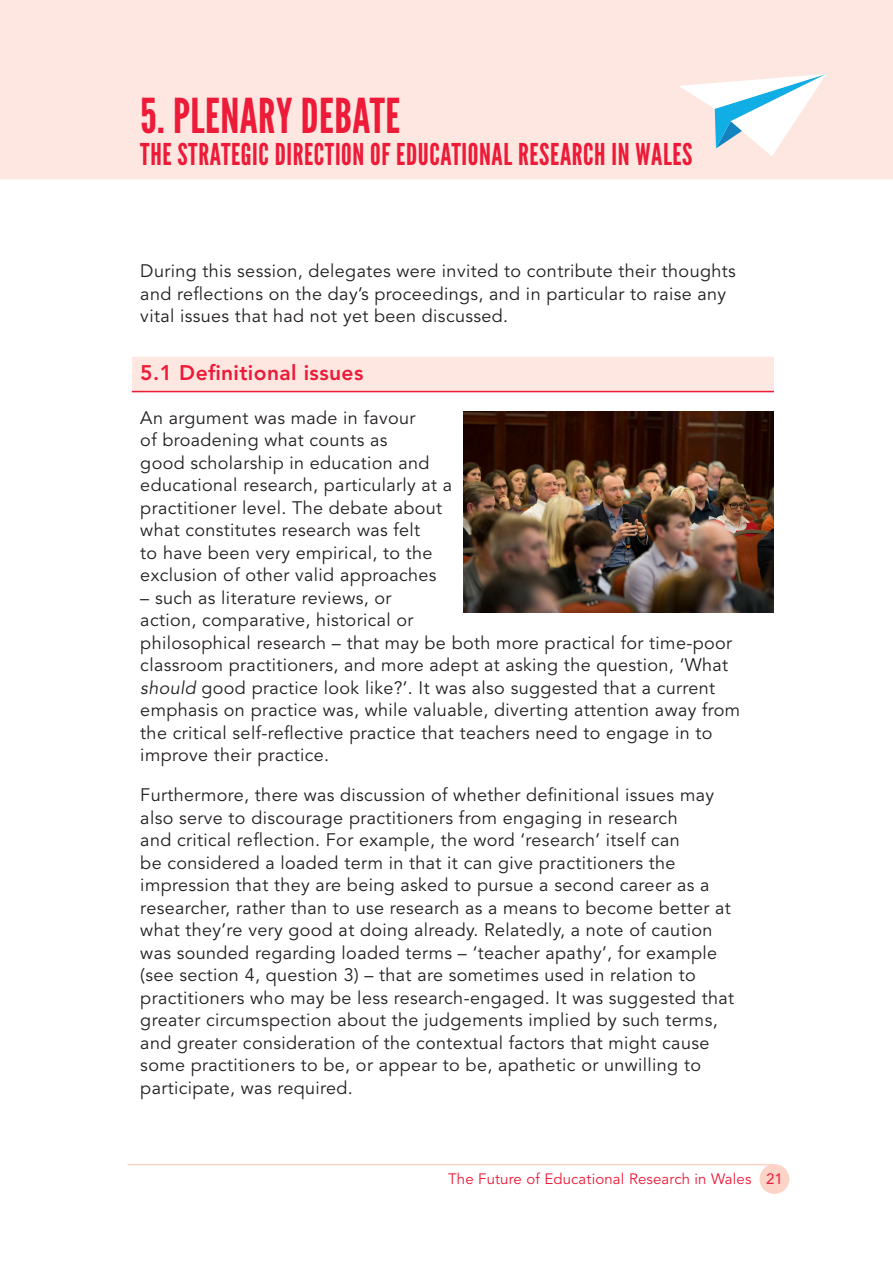
<style>
.page{position:relative;width:893px;height:1263px;background:#fff}
.page>*{position:absolute;margin:0;border:0;box-sizing:border-box;transform-origin:0 0}
.CH_HEAD_with_sub{font:48px "League Gothic";letter-spacing:.01em;color:#ed1a38}
.CH_Subhead__recto{font:30px "League Gothic";letter-spacing:.02em;color:#ed1a38}
.heading_2{font:800 21px "Avenir LT Std";letter-spacing:.02em;color:#ed1a38}
.Body{font:18px/22.5px "Avenir LT Std";letter-spacing:.02em;color:#231f20}
.t1{font:15px "Avenir LT Std";letter-spacing:.01em;color:#ed1a38}
.s1{font-style:italic}
.s2{font-style:inherit}
</style>
<div class="page">
<hr style="left:128px;top:1164px;width:646px;height:1px;background:#fcd3c7">
<div style="left:759px;top:1164px;width:30px;height:30px;background:#fcd3c7;border-radius:50%"></div>
<div style="left:0;top:0;width:893px;height:179px;background:#fde7e0"></div>
<div style="left:132px;top:357px;width:642px;height:35px;background:#fde7e0"></div>
<hr style="left:132px;top:391px;width:642px;height:1px;background:#ed1a38">
<svg style="left:632px;top:74px;width:194px;height:106px"></svg>
<img style="left:463px;top:411px;width:311px;height:202px">
<p class="CH_HEAD_with_sub" style="left:140px;top:87px;width:261px">5. PLENARY DEBATE</p>
<p class="CH_Subhead__recto" style="left:140px;top:137px;width:554px">THE STRATEGIC DIRECTION OF EDUCATIONAL RESEARCH IN WALES</p>
<p class="Body" style="left:140px;top:260px;width:597px">During this session, delegates were invited to contribute their thoughts and reflections on the day’s proceedings, and in particular to raise any vital issues that had not yet been discussed.</p>
<p class="heading_2" style="left:140px;top:360px;width:225px">5.1 Definitional issues</p>
<p class="Body" style="left:140px;top:407px;width:313px">An argument was made in favour<br>of broadening what counts as<br>good scholarship in education and educational research, particularly at a practitioner level. The debate about what constitutes research was felt<br>to have been very empirical, to the exclusion of other valid approaches</p>
<p class="Body" style="left:140px;top:587px;width:601px">– such as literature reviews, or<br>action, comparative, historical or<br>philosophical research – that may be both more practical for time-poor classroom practitioners, and more adept at asking the question, ‘What <span class="s1">should</span> good practice look like?’. It was also suggested that a current emphasis on practice was, while valuable, diverting attention away from the critical self-reflective practice that teachers need to engage in to improve their practice.</p>
<p class="Body" style="left:140px;top:784px;width:595px">Furthermore, there was discussion of whether definitional issues may also serve to discourage practitioners from engaging in research<br>and critical reflection. For example, the word ‘research’ itself can<br>be considered a loaded term in that it can give practitioners the impression that they are being asked to pursue a second career as a researcher, rather than to use research as a means to become better at what they’re very good at doing already. Relatedly, a note of caution was sounded regarding loaded terms – ‘teacher apathy’, for example (see section 4, question 3) – that are sometimes used in relation to practitioners who may be less research-engaged. It was suggested that greater circumspection about the judgements implied by such terms, and greater consideration of the contextual factors that might cause some practitioners to be, or appear to be, apathetic or unwilling to participate, was required.</p>
<p class="t1" style="left:448px;top:1169px;width:336px">The Future of Educational Research in Wales <span class="s2">21</span></p>
</div>
